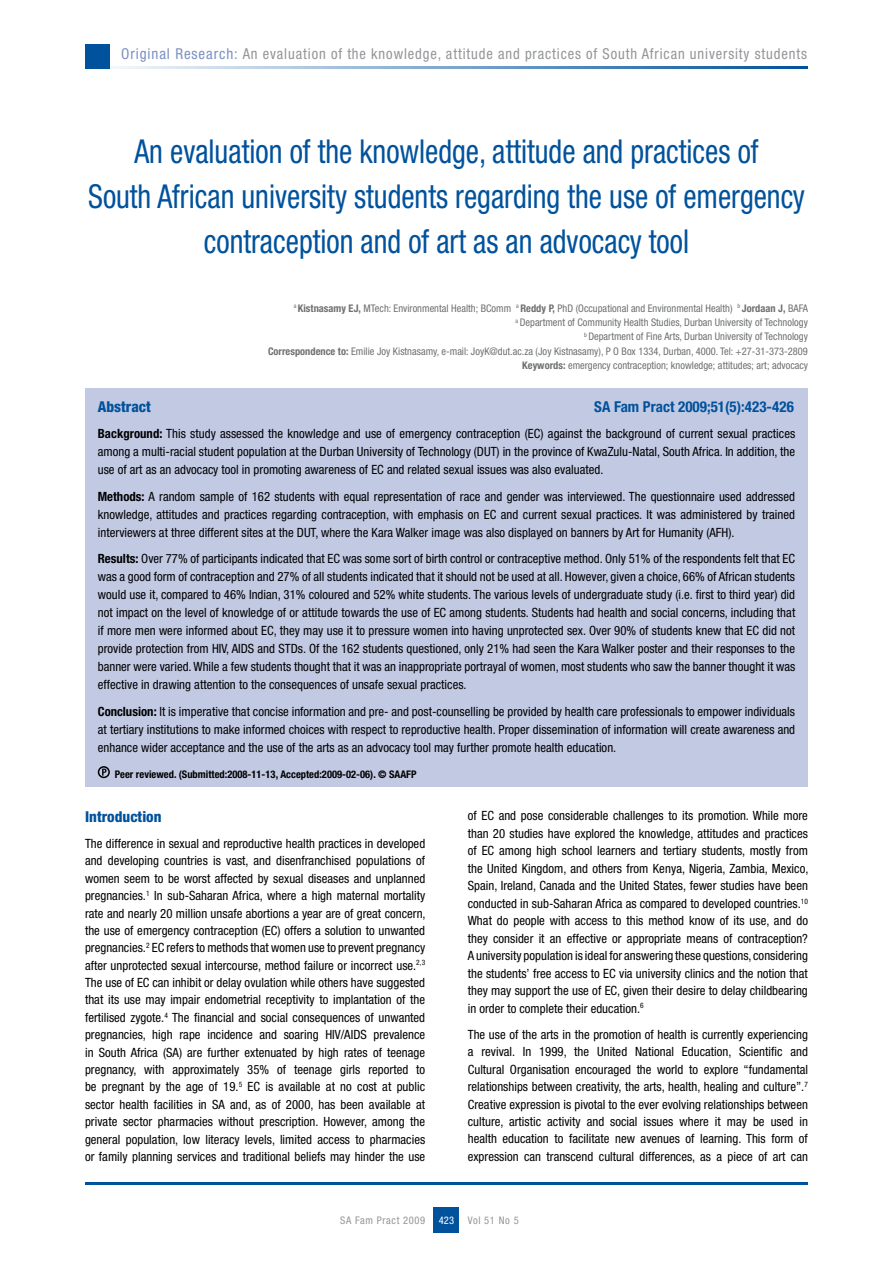
<style>
.page{position:relative;width:893px;height:1263px;background:#fff}
.page>*{position:absolute;margin:0;border:0;box-sizing:border-box;transform-origin:0 0}
.t1{font:condensed 33px/45px "Helvetica Neue LT Std";color:#00529c;text-align:center;scale:.9 1}
.t2{font:condensed 15px "Helvetica Neue LT Std";letter-spacing:.06em;color:#939598}
.t3{font:700 condensed 15px "Helvetica Neue LT Std";color:#00529c}
.t4{font:800 condensed 15px "Helvetica Neue LT Std";color:#00529c}
.t5{font:condensed 12.75px/17.4px "Helvetica Neue LT Std";color:#000;text-align:justify}
.t6{font:condensed 10.5px/14.2px "Helvetica Neue LT Std";color:#6d6f71;text-align:right}
.t7{font:700 condensed 10.5px "Helvetica Neue LT Std";color:#000}
.t8{font:condensed 10.5px "Helvetica Neue LT Std";letter-spacing:.06em;color:#939598}
.t9{font:condensed 10.5px "Helvetica Neue LT Std";color:#fff}
.s1{color:#7b91c3}
.s2{font-weight:700}
</style>
<div class="page">
<hr style="left:85px;top:66px;width:723px;height:2px;background:#00529c">
<div style="left:85px;top:44px;width:24px;height:24px;background:#00529c"></div>
<div style="left:434px;top:1208px;width:25px;height:25px;background:#00529c"></div>
<hr style="left:85px;top:1182px;width:723px;height:2px;background:#00529c">
<div style="left:85px;top:388px;width:723px;height:399px;background:#c2c9e3"></div>
<div style="left:98px;top:766px;width:12px;height:12px;border:2px solid #000;border-radius:50%"></div>
<svg style="left:102px;top:769px;width:4px;height:7px"></svg>
<p class="t2" style="left:121px;top:45px;width:687px"><span class="s1">Original Research:</span> An evaluation of the knowledge, attitude and practices of South African university students</p>
<h1 class="t1" style="left:88px;top:128px;width:798px">An evaluation of the knowledge, attitude and practices of<br>South African university students regarding the use of emergency contraception and of art as an advocacy tool</h1>
<p class="t6" style="left:268px;top:301px;width:541px"><sup>a</sup> <span class="s2">Kistnasamy EJ,</span> MTech: Environmental Health; BComm <sup>a</sup> <span class="s2">Reddy P,</span> PhD (Occupational and Environmental Health) <sup>b</sup> <span class="s2">Jordaan J,</span> BAFA<br><sup>a</sup> Department of Community Health Studies, Durban University of Technology<br><sup>b</sup> Department of Fine Arts, Durban University of Technology<br><span class="s2">Correspondence to:</span> Emilie Joy Kistnasamy, e-mail: JoyK@dut.ac.za (Joy Kistnasamy), P O Box 1334, Durban, 4000. Tel: +27-31-373-2809<br><span class="s2">Keywords:</span> emergency contraception; knowledge; attitudes; art; advocacy</p>
<p class="t4" style="left:98px;top:397px;width:55px">Abstract</p>
<p class="t3" style="left:594px;top:397px;width:201px">SA Fam Pract 2009;51(5):423-426</p>
<p class="t5" style="left:98px;top:424px;width:699px;line-height:18px"><span class="s2">Background:</span> This study assessed the knowledge and use of emergency contraception (EC) against the background of current sexual practices among a multi-racial student population at the Durban University of Technology (DUT) in the province of KwaZulu-Natal, South Africa. In addition, the use of art as an advocacy tool in promoting awareness of EC and related sexual issues was also evaluated.</p>
<p class="t5" style="left:98px;top:487px;width:699px;line-height:18px"><span class="s2">Methods:</span> A random sample of 162 students with equal representation of race and gender was interviewed. The questionnaire used addressed knowledge, attitudes and practices regarding contraception, with emphasis on EC and current sexual practices. It was administered by trained interviewers at three different sites at the DUT, where the Kara Walker image was also displayed on banners by Art for Humanity (AFH).</p>
<p class="t5" style="left:98px;top:549px;width:699px;line-height:18px"><span class="s2">Results:</span> Over 77% of participants indicated that EC was some sort of birth control or contraceptive method. Only 51% of the respondents felt that EC was a good form of contraception and 27% of all students indicated that it should not be used at all. However, given a choice, 66% of African students would use it, compared to 46% Indian, 31% coloured and 52% white students. The various levels of undergraduate study (i.e. first to third year) did not impact on the level of knowledge of or attitude towards the use of EC among students. Students had health and social concerns, including that if more men were informed about EC, they may use it to pressure women into having unprotected sex. Over 90% of students knew that EC did not provide protection from HIV, AIDS and STDs. Of the 162 students questioned, only 21% had seen the Kara Walker poster and their responses to the banner were varied. While a few students thought that it was an inappropriate portrayal of women, most students who saw the banner thought it was effective in drawing attention to the consequences of unsafe sexual practices.</p>
<p class="t5" style="left:98px;top:702px;width:699px;line-height:18px"><span class="s2">Conclusion:</span> It is imperative that concise information and pre- and post-counselling be provided by health care professionals to empower individuals at tertiary institutions to make informed choices with respect to reproductive health. Proper dissemination of information will create awareness and enhance wider acceptance and the use of the arts as an advocacy tool may further promote health education.</p>
<p class="t7" style="left:115px;top:768px;width:303px">Peer reviewed. (Submitted:2008-11-13, Accepted:2009-02-06). © SAAFP</p>
<p class="t4" style="left:85px;top:807px;width:78px">Introduction</p>
<p class="t5" style="left:85px;top:835px;width:342px">The difference in sexual and reproductive health practices in developed and developing countries is vast, and disenfranchised populations of women seem to be worst affected by sexual diseases and unplanned pregnancies.<sup>1</sup> In sub-Saharan Africa, where a high maternal mortality rate and nearly 20 million unsafe abortions a year are of great concern, the use of emergency contraception (EC) offers a solution to unwanted pregnancies.<sup>2</sup> EC refers to methods that women use to prevent pregnancy after unprotected sexual intercourse, method failure or incorrect use.<sup>2,3<br></sup>The use of EC can inhibit or delay ovulation while others have suggested that its use may impair endometrial receptivity to implantation of the fertilised zygote.<sup>4</sup> The financial and social consequences of unwanted pregnancies, high rape incidence and soaring HIV/AIDS prevalence in South Africa (SA) are further extenuated by high rates of teenage pregnancy, with approximately 35% of teenage girls reported to be pregnant by the age of 19.<sup>5</sup> EC is available at no cost at public sector health facilities in SA and, as of 2000, has been available at private sector pharmacies without prescription. However, among the general population, low literacy levels, limited access to pharmacies or family planning services and traditional beliefs may hinder the use</p>
<p class="t5" style="left:468px;top:807px;width:342px">of EC and pose considerable challenges to its promotion. While more than 20 studies have explored the knowledge, attitudes and practices of EC among high school learners and tertiary students, mostly from the United Kingdom, and others from Kenya, Nigeria, Zambia, Mexico, Spain, Ireland, Canada and the United States, fewer studies have been conducted in sub-Saharan Africa as compared to developed countries.<sup>10<br></sup>What do people with access to this method know of its use, and do they consider it an effective or appropriate means of contraception?<br>A university population is ideal for answering these questions, considering the students’ free access to EC via university clinics and the notion that they may support the use of EC, given their desire to delay childbearing in order to complete their education.<sup>6</sup></p>
<p class="t5" style="left:468px;top:1025px;width:342px">The use of the arts in the promotion of health is currently experiencing a revival. In 1999, the United National Education, Scientific and Cultural Organisation encouraged the world to explore “fundamental relationships between creativity, the arts, health, healing and culture”.<sup>7<br></sup>Creative expression is pivotal to the ever evolving relationships between culture, artistic activity and social issues where it may be used in health education to facilitate new avenues of learning. This form of expression can transcend cultural differences, as a piece of art can</p>
<p class="t8" style="left:340px;top:1214px;width:87px">SA Fam Pract 2009</p>
<p class="t9" style="left:439px;top:1214px;width:17px">423</p>
<p class="t8" style="left:468px;top:1214px;width:52px">Vol 51 No 5</p>
</div>
